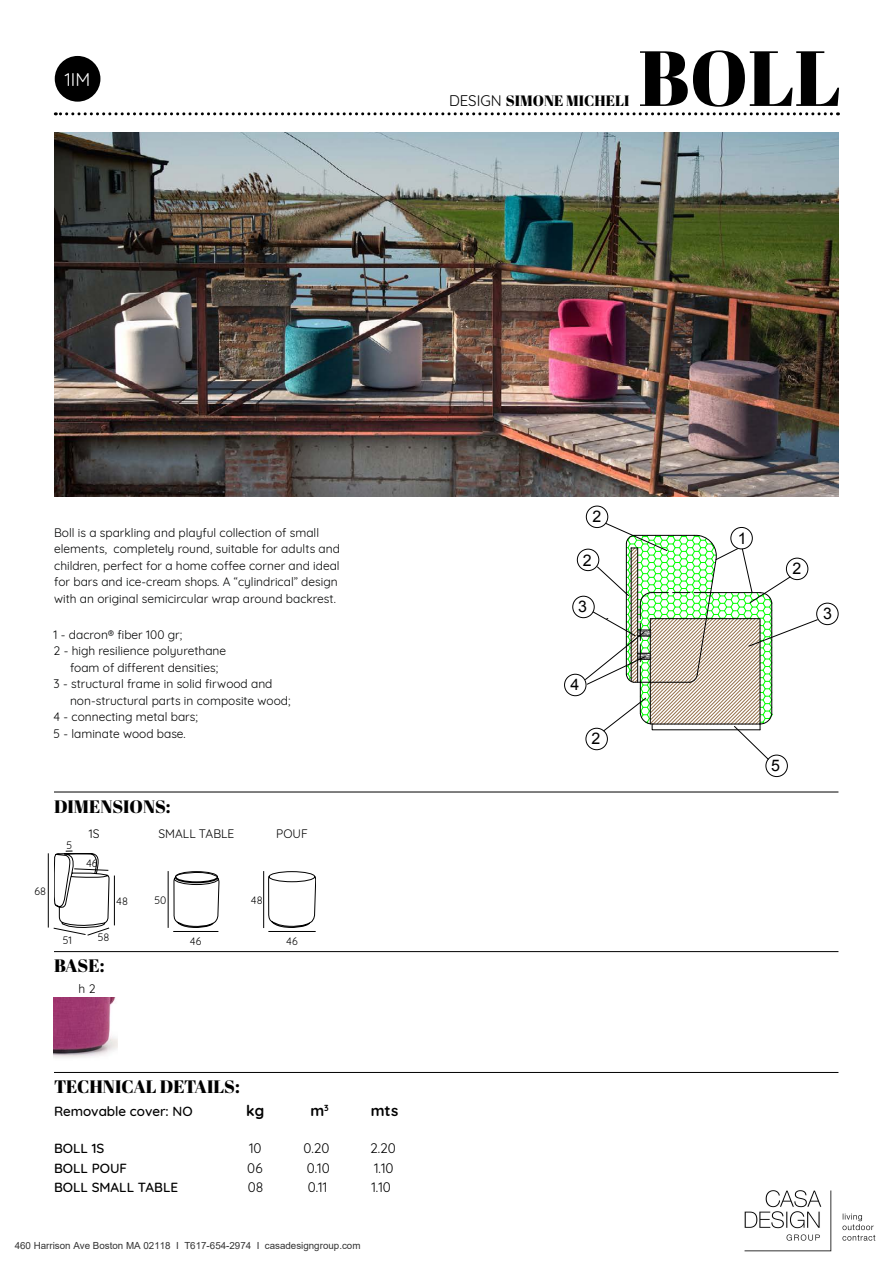
<style>
.page{position:relative;width:893px;height:1263px;background:#fff}
.page>*{position:absolute;margin:0;border:0;box-sizing:border-box;transform-origin:0 0}
.t1{font:78px "Abril Fatface";color:#000}
.t2{font:18px "Abril Fatface";color:#000}
.t3{font:18px "Quicksand";color:#fff}
.t4{font:15.9px "Arial";color:#000}
.t5{font:15px "Abril Fatface";color:#000}
.t6{font:700 15px "Quicksand";color:#000}
.t7{font:500 13.5px "Quicksand";color:#000}
.t8{font:13.5px "Quicksand";color:#000}
.t9{font:12px/16.5px "Quicksand";color:#010202}
.t10{font:12px/16.5px "Quicksand";color:#000}
.t11{font:10.5px "Quicksand";color:#000}
.t12{font:9.75px "Arial";color:#343434}
.s1{font-family:"Quicksand"}
</style>
<div class="page">
<svg style="left:55px;top:112px;width:776px;height:3px"></svg>
<div style="left:55px;top:56px;width:45px;height:46px;background:#000;border-radius:50%"></div>
<hr style="left:54px;top:792px;width:784px;height:1px;background:#000">
<svg style="left:585px;top:523px;width:232px;height:236px"></svg>
<div style="left:766px;top:755px;width:21px;height:22px;border:1px solid #000;border-radius:50%"></div>
<div style="left:817px;top:603px;width:21px;height:22px;border:1px solid #000;border-radius:50%"></div>
<div style="left:786px;top:558px;width:22px;height:22px;border:1px solid #000;border-radius:50%"></div>
<div style="left:731px;top:527px;width:21px;height:22px;border:1px solid #000;border-radius:50%"></div>
<div style="left:586px;top:506px;width:22px;height:22px;border:1px solid #000;border-radius:50%"></div>
<div style="left:577px;top:549px;width:22px;height:22px;border:1px solid #000;border-radius:50%"></div>
<div style="left:573px;top:596px;width:21px;height:22px;border:1px solid #000;border-radius:50%"></div>
<div style="left:564px;top:674px;width:22px;height:22px;border:1px solid #000;border-radius:50%"></div>
<div style="left:586px;top:728px;width:21px;height:22px;border:1px solid #000;border-radius:50%"></div>
<img style="left:54px;top:132px;width:785px;height:365px">
<hr style="left:54px;top:1072px;width:784px;height:1px;background:#000">
<hr style="left:54px;top:951px;width:784px;height:1px;background:#000">
<hr style="left:114px;top:875px;width:1px;height:50px;background:#000">
<hr style="left:48px;top:853px;width:1px;height:74px;background:#000">
<svg style="left:268px;top:871px;width:48px;height:56px"></svg>
<svg style="left:174px;top:871px;width:45px;height:56px"></svg>
<hr style="left:263px;top:871px;width:1px;height:57px;background:#000">
<hr style="left:173px;top:931px;width:45px;height:1px;background:#000">
<hr style="left:268px;top:931px;width:48px;height:1px;background:#000">
<hr style="left:168px;top:871px;width:1px;height:57px;background:#000">
<img style="left:53px;top:997px;width:64px;height:61px">
<svg style="left:53px;top:851px;width:56px;height:84px"></svg>
<img style="left:744px;top:1190px;width:132px;height:62px">
<h2 class="t3" style="left:65px;top:66px;width:27px">1IM</h2>
<p class="t5" style="left:449px;top:90px;width:182px"><span class="s1">DESIGN</span> SIMONE MICHELI</p>
<h1 class="t1" style="left:638px;top:23px;width:204px">BOLL</h1>
<p class="t9" style="left:54px;top:523px;width:287px">Boll is a sparkling and playful collection of small elements, completely round, suitable for adults and children, perfect for a home coffee corner and ideal for bars and ice-cream shops. A “cylindrical” design with an original semicircular wrap around backrest.</p>
<p class="t9" style="left:54px;top:625px;width:130px">1 - dacron® fiber 100 gr;</p>
<p class="t9" style="left:54px;top:641px;width:174px">2 - high resilience polyurethane</p>
<p class="t9" style="left:70px;top:658px;width:150px">foam of different densities;</p>
<p class="t9" style="left:54px;top:674px;width:220px">3 - structural frame in solid firwood and</p>
<p class="t9" style="left:70px;top:691px;width:222px">non-structural parts in composite wood;</p>
<p class="t10" style="left:54px;top:707px;width:146px">4 - connecting metal bars;<br>5 - laminate wood base.</p>
<h2 class="t2" style="left:54px;top:793px;width:118px">DIMENSIONS:</h2>
<p class="t11" style="left:35px;top:883px;width:13px">68</p>
<p class="t11" style="left:67px;top:837px;width:7px">5</p>
<p class="t10" style="left:89px;top:824px;width:12px">1S</p>
<p class="t10" style="left:159px;top:824px;width:77px">SMALL TABLE</p>
<p class="t10" style="left:276px;top:824px;width:33px">POUF</p>
<p class="t11" style="left:86px;top:855px;width:13px">46</p>
<p class="t11" style="left:116px;top:893px;width:13px">48</p>
<p class="t11" style="left:154px;top:892px;width:14px">50</p>
<p class="t11" style="left:251px;top:892px;width:13px">48</p>
<p class="t11" style="left:98px;top:929px;width:13px">58</p>
<p class="t11" style="left:63px;top:932px;width:11px">51</p>
<p class="t11" style="left:190px;top:933px;width:13px">46</p>
<p class="t11" style="left:286px;top:933px;width:13px">46</p>
<h2 class="t2" style="left:54px;top:953px;width:52px">BASE:</h2>
<p class="t10" style="left:79px;top:979px;width:18px">h 2</p>
<h2 class="t2" style="left:54px;top:1074px;width:187px">TECHNICAL DETAILS:</h2>
<p class="t7" style="left:54px;top:1100px;width:140px">Removable cover: NO</p>
<p class="t6" style="left:246px;top:1098px;width:20px">kg</p>
<p class="t6" style="left:310px;top:1098px;width:20px">m<sup>3</sup></p>
<p class="t6" style="left:371px;top:1098px;width:29px">mts</p>
<p class="t7" style="left:54px;top:1137px;width:52px">BOLL 1S</p>
<p class="t8" style="left:249px;top:1138px;width:14px">10</p>
<p class="t8" style="left:303px;top:1138px;width:28px">0.20</p>
<p class="t8" style="left:370px;top:1138px;width:27px">2.20</p>
<p class="t7" style="left:54px;top:1157px;width:75px">BOLL POUF</p>
<p class="t8" style="left:247px;top:1157px;width:17px">06</p>
<p class="t8" style="left:307px;top:1157px;width:25px">0.10</p>
<p class="t8" style="left:374px;top:1157px;width:21px">1.10</p>
<p class="t7" style="left:54px;top:1176px;width:126px">BOLL SMALL TABLE</p>
<p class="t8" style="left:248px;top:1177px;width:17px">08</p>
<p class="t8" style="left:308px;top:1177px;width:21px">0.11</p>
<p class="t8" style="left:371px;top:1177px;width:21px">1.10</p>
<p class="t12" style="left:15px;top:1239px;width:347px">460 Harrison Ave Boston MA 02118 I T617-654-2974 I casadesigngroup.com</p>
<h3 class="t4" style="left:593px;top:506px;width:10px">2</h3>
<h3 class="t4" style="left:583px;top:549px;width:10px">2</h3>
<h3 class="t4" style="left:578px;top:596px;width:10px">3</h3>
<h3 class="t4" style="left:570px;top:674px;width:10px">4</h3>
<h3 class="t4" style="left:591px;top:728px;width:10px">2</h3>
<h3 class="t4" style="left:738px;top:528px;width:10px">1</h3>
<h3 class="t4" style="left:792px;top:558px;width:10px">2</h3>
<h3 class="t4" style="left:823px;top:603px;width:10px">3</h3>
<h3 class="t4" style="left:771px;top:755px;width:10px">5</h3>
</div>
